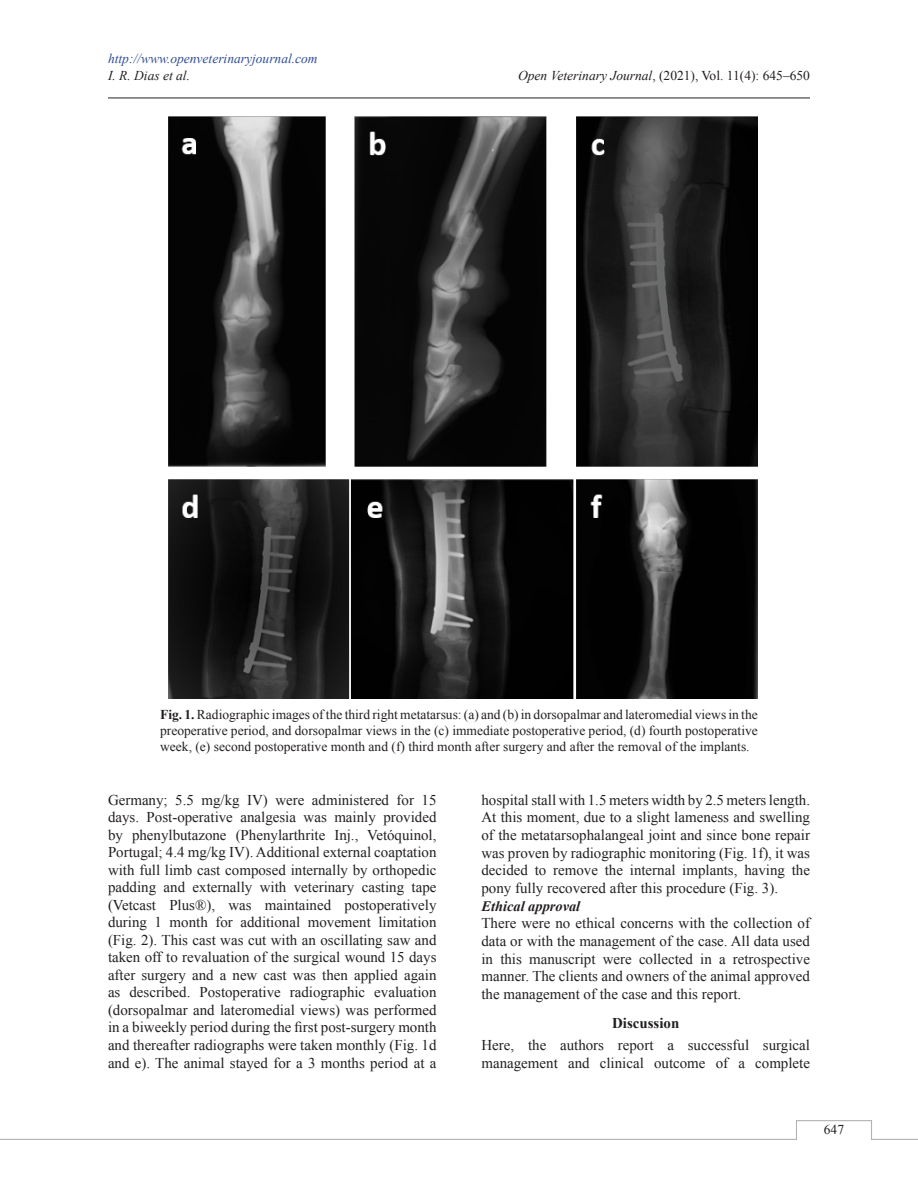
<style>
.page{position:relative;width:918px;height:1188px;background:#fff}
.page>*{position:absolute;margin:0;border:0;box-sizing:border-box;transform-origin:0 0}
.Para{font:15px/17.5px "Times New Roman";color:#231f20;text-align:justify}
.A_Head{font:700 15px "Times New Roman";color:#231f20}
.B_Head{font:italic 700 14.4px "Times New Roman";color:#231f20}
.Fig_Caption{font:13.5px/16.2px "Times New Roman";color:#231f20;text-align:justify}
.t1{font:italic 13.5px "Times New Roman";color:#304d94}
.t2{font:italic 13.5px "Times New Roman";color:#231f20}
.s1{font-style:italic}
.s2{font-weight:700}
</style>
<div class="page">
<hr style="left:108px;top:98px;width:702px;height:1px;background:#231f20">
<svg style="left:0;top:1120px;width:918px;height:20px"></svg>
<img style="left:168px;top:116px;width:590px;height:583px">
<p class="t1" style="left:108px;top:50px;width:211px">http://www.openveterinaryjournal.com</p>
<p class="t2" style="left:108px;top:66px;width:84px">I. R. Dias et al.</p>
<p class="Fig_Caption" style="left:518px;top:67px;width:293px"><span class="s1">Open Veterinary Journal</span>, (2021), Vol. 11(4): 645–650</p>
<p class="Fig_Caption" style="left:160px;top:706px;width:599px"><span class="s2">Fig. 1.</span> Radiographic images of the third right metatarsus: (a) and (b) in dorsopalmar and lateromedial views in the preoperative period, and dorsopalmar views in the (c) immediate postoperative period, (d) fourth postoperative week, (e) second postoperative month and (f) third month after surgery and after the removal of the implants.</p>
<p class="Para" style="left:108px;top:791px;width:330px">Germany; 5.5 mg/kg IV) were administered for 15 days. Post-operative analgesia was mainly provided by phenylbutazone (Phenylarthrite Inj., Vetóquinol, Portugal; 4.4 mg/kg IV). Additional external coaptation with full limb cast composed internally by orthopedic padding and externally with veterinary casting tape (Vetcast Plus®), was maintained postoperatively during 1 month for additional movement limitation (Fig. 2). This cast was cut with an oscillating saw and taken off to revaluation of the surgical wound 15 days after surgery and a new cast was then applied again as described. Postoperative radiographic evaluation (dorsopalmar and lateromedial views) was performed in a biweekly period during the first post-surgery month and thereafter radiographs were taken monthly (Fig. 1d and e). The animal stayed for a 3 months period at a</p>
<p class="Para" style="left:482px;top:791px;width:330px">hospital stall with 1.5 meters width by 2.5 meters length.<br>At this moment, due to a slight lameness and swelling of the metatarsophalangeal joint and since bone repair was proven by radiographic monitoring (Fig. 1f), it was decided to remove the internal implants, having the pony fully recovered after this procedure (Fig. 3).</p>
<p class="B_Head" style="left:482px;top:896px;width:100px">Ethical approval</p>
<p class="Para" style="left:482px;top:914px;width:330px">There were no ethical concerns with the collection of data or with the management of the case. All data used in this manuscript were collected in a retrospective manner. The clients and owners of the animal approved the management of the case and this report.</p>
<p class="A_Head" style="left:612px;top:1013px;width:69px">Discussion</p>
<p class="Para" style="left:482px;top:1036px;width:330px">Here, the authors report a successful surgical management and clinical outcome of a complete</p>
<p class="Fig_Caption" style="left:824px;top:1121px;width:22px">647</p>
</div>
